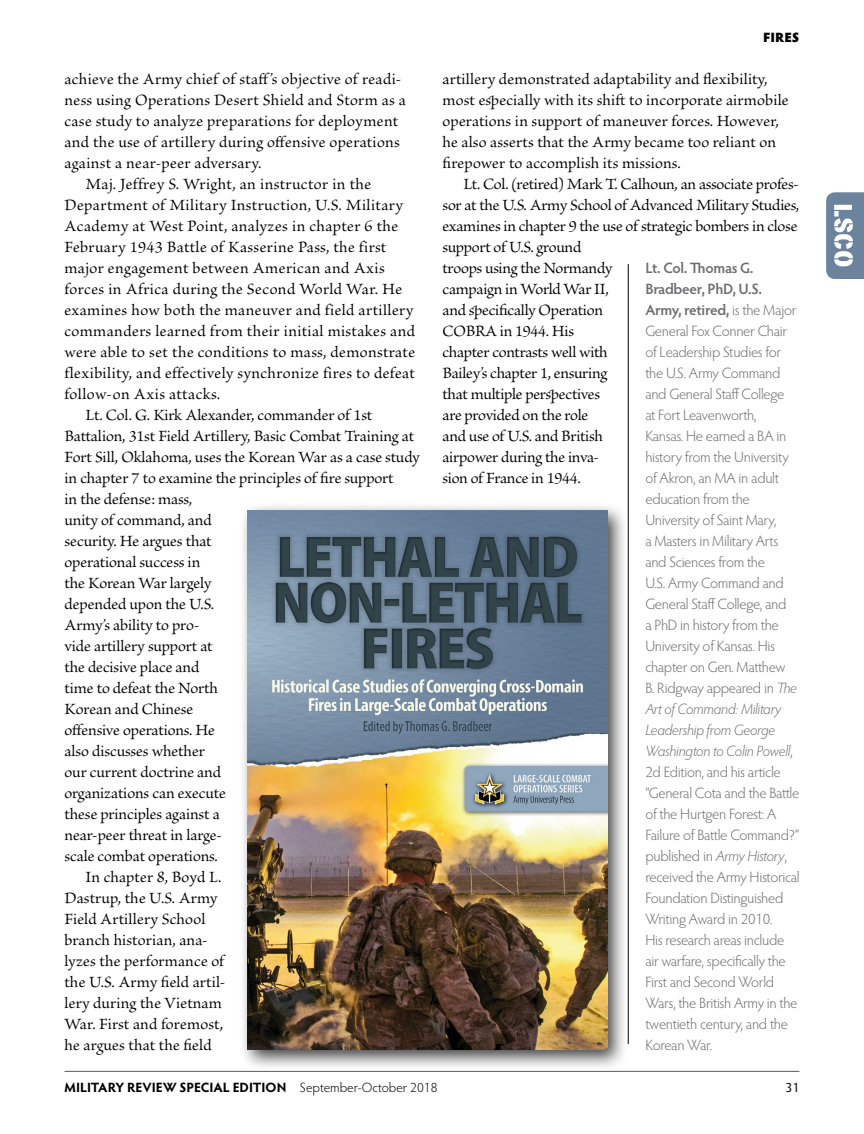
<style>
.page{position:relative;width:864px;height:1134px;background:#fff}
.page>*{position:absolute;margin:0;border:0;box-sizing:border-box;transform-origin:0 0}
.t1{font:16.5px/21px "Brioso Pro";letter-spacing:.005em;color:#000}
.t2{font:16.5px/21px "Brioso Pro";letter-spacing:-.02em;color:#000}
.t3{font:16.5px "Brioso Pro";letter-spacing:.025em;color:#000}
.t4{font:300 15px/21px "Hypatia Sans Pro";letter-spacing:-.02em;color:#6d6e71}
.t5{font:700 13.5px "Hypatia Sans Pro";letter-spacing:-.005em;color:#000}
.t6{font:900 13.5px "Hypatia Sans Pro";letter-spacing:-.005em;color:#000}
.t7{font:13.5px "Hypatia Sans Pro";color:#000}
.s1{font-weight:600}
.s2{font-style:italic}
.s3{font-weight:300}
</style>
<div class="page">
<hr style="left:65px;top:1071px;width:734px;height:1px;background:#58595b">
<svg style="left:826px;top:192px;width:38px;height:87px"></svg>
<div style="left:239px;top:501px;width:389px;height:570px;background:#000;opacity:.75"></div>
<img style="left:248px;top:511px;width:360px;height:539px">
<hr style="left:628px;top:264px;width:1px;height:780px;background:#000">
<p class="t1" style="left:64px;top:69px;width:338px">achieve the Army chief of staff’s objective of readi-</p>
<p class="t1" style="left:64px;top:90px;width:343px">ness using Operations Desert Shield and Storm as a</p>
<p class="t1" style="left:64px;top:111px;width:335px">case study to analyze preparations for deployment</p>
<p class="t1" style="left:64px;top:132px;width:337px">and the use of artillery during offensive operations</p>
<p class="t1" style="left:64px;top:153px;width:198px">against a near-peer adversary.</p>
<p class="t1" style="left:86px;top:174px;width:287px">Maj. Jeffrey S. Wright, an instructor in the</p>
<p class="t1" style="left:64px;top:195px;width:340px">Department of Military Instruction, U.S. Military</p>
<p class="t1" style="left:64px;top:216px;width:335px">Academy at West Point, analyzes in chapter 6 the</p>
<p class="t1" style="left:64px;top:237px;width:323px">February 1943 Battle of Kasserine Pass, the first</p>
<p class="t3" style="left:64px;top:259px;width:322px">major engagement between American and Axis</p>
<p class="t3" style="left:64px;top:280px;width:339px">forces in Africa during the Second World War. He</p>
<p class="t3" style="left:64px;top:301px;width:350px">examines how both the maneuver and field artillery</p>
<p class="t3" style="left:64px;top:322px;width:352px">commanders learned from their initial mistakes and</p>
<p class="t1" style="left:64px;top:342px;width:352px">were able to set the conditions to mass, demonstrate</p>
<p class="t1" style="left:64px;top:363px;width:352px">flexibility, and effectively synchronize fires to defeat</p>
<p class="t1" style="left:64px;top:384px;width:157px">follow-on Axis attacks.</p>
<p class="t1" style="left:86px;top:405px;width:288px">Lt. Col. G. Kirk Alexander, commander of 1st</p>
<p class="t1" style="left:64px;top:426px;width:351px">Battalion, 31st Field Artillery, Basic Combat Training at</p>
<p class="t1" style="left:64px;top:447px;width:357px">Fort Sill, Oklahoma, uses the Korean War as a case study</p>
<p class="t1" style="left:64px;top:468px;width:331px">in chapter 7 to examine the principles of fire support</p>
<p class="t1" style="left:64px;top:489px;width:129px">in the defense: mass,</p>
<p class="t1" style="left:64px;top:510px;width:149px">unity of command, and</p>
<p class="t1" style="left:64px;top:531px;width:149px">security. He argues that</p>
<p class="t1" style="left:64px;top:552px;width:137px">operational success in</p>
<p class="t1" style="left:64px;top:573px;width:148px">the Korean War largely</p>
<p class="t1" style="left:64px;top:594px;width:151px">depended upon the U.S.</p>
<p class="t1" style="left:64px;top:615px;width:137px">Army’s ability to pro-</p>
<p class="t1" style="left:64px;top:636px;width:150px">vide artillery support at</p>
<p class="t1" style="left:64px;top:657px;width:136px">the decisive place and</p>
<p class="t1" style="left:64px;top:678px;width:155px">time to defeat the North</p>
<p class="t1" style="left:64px;top:699px;width:130px">Korean and Chinese</p>
<p class="t1" style="left:64px;top:720px;width:152px">offensive operations. He</p>
<p class="t1" style="left:64px;top:741px;width:142px">also discusses whether</p>
<p class="t1" style="left:64px;top:762px;width:158px">our current doctrine and</p>
<p class="t1" style="left:64px;top:783px;width:163px">organizations can execute</p>
<p class="t1" style="left:64px;top:804px;width:157px">these principles against a</p>
<p class="t1" style="left:64px;top:825px;width:159px">near-peer threat in large-</p>
<p class="t1" style="left:64px;top:847px;width:155px">scale combat operations.</p>
<p class="t1" style="left:86px;top:868px;width:138px">In chapter 8, Boyd L.</p>
<p class="t1" style="left:64px;top:889px;width:155px">Dastrup, the U.S. Army</p>
<p class="t1" style="left:64px;top:910px;width:142px">Field Artillery School</p>
<p class="t1" style="left:64px;top:931px;width:145px">branch historian, ana-</p>
<p class="t1" style="left:64px;top:952px;width:161px">lyzes the performance of</p>
<p class="t1" style="left:64px;top:973px;width:162px">the U.S. Army field artil-</p>
<p class="t1" style="left:64px;top:994px;width:159px">lery during the Vietnam</p>
<p class="t1" style="left:64px;top:1015px;width:160px">War. First and foremost,</p>
<p class="t1" style="left:64px;top:1036px;width:149px">he argues that the field</p>
<p class="t6" style="left:763px;top:27px;width:38px">FIRES</p>
<p class="t1" style="left:442px;top:70px;width:348px">artillery demonstrated adaptability and flexibility, most especially with its shift to incorporate airmobile operations in support of maneuver forces. However, he also asserts that the Army became too reliant on firepower to accomplish its missions.</p>
<p class="t2" style="left:443px;top:175px;width:358px;text-indent:21px">Lt. Col. (retired) Mark T. Calhoun, an associate profes&shy;sor at the U.S. Army School of Advanced Military Studies, examines in chapter 9 the use of strategic bombers in close support of U.S. ground<br>troops using the Normandy<br>campaign in World War II,<br>and specifically Operation<br>COBRA in 1944. His<br>chapter contrasts well with<br>Bailey’s chapter 1, ensuring<br>that multiple perspectives<br>are provided on the role<br>and use of U.S. and British<br>airpower during the inva-<br>sion of France in 1944.</p>
<p class="t4" style="left:645px;top:257px;width:156px"><span class="s1">Lt. Col. Thomas G.<br>Bradbeer, PhD, U.S.<br>Army, retired,</span> is the Major<br>General Fox Conner Chair of Leadership Studies for the U.S. Army Command and General Staff College<br>at Fort Leavenworth,<br>Kansas. He earned a BA in history from the University of Akron, an MA in adult education from the<br>University of Saint Mary,<br>a Masters in Military Arts and Sciences from the<br>U.S. Army Command and<br>General Staff College, and<br>a PhD in history from the<br>University of Kansas. His chapter on Gen. Matthew<br>B. Ridgway appeared in <span class="s2">The<br>Art of Command: Military<br>Leadership from George<br>Washington to Colin Powell</span>,<br>2d Edition, and his article “General Cota and the Battle of the Hurtgen Forest: A<br>Failure of Battle Command?” published in <span class="s2">Army History</span>, received the Army Historical<br>Foundation Distinguished<br>Writing Award in 2010.<br>His research areas include air warfare, specifically the<br>First and Second World<br>Wars, the British Army in the twentieth century, and the<br>Korean War.</p>
<p class="t5" style="left:64px;top:1078px;width:374px">MILITARY REVIEW SPECIAL EDITION <span class="s3">September-October 2018</span></p>
<p class="t7" style="left:786px;top:1078px;width:15px">31</p>
</div>
